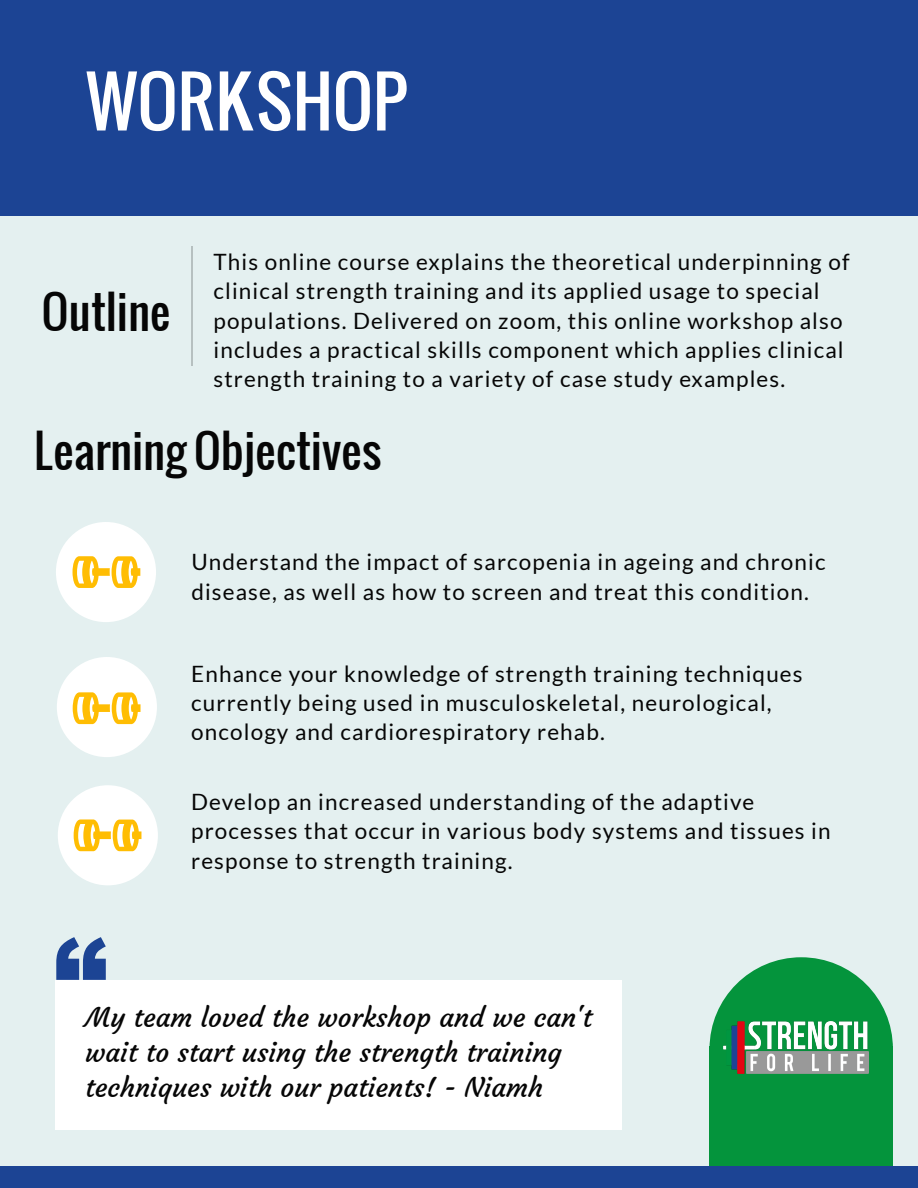
<style>
.page{position:relative;width:918px;height:1188px;background:#e4f0f0}
.page>*{position:absolute;margin:0;border:0;box-sizing:border-box;transform-origin:0 0}
.t1{font:67.5px "Oswald";color:#fff}
.t2{font:45px "Oswald";color:#060606}
.t3{font:27px/34.8px "Courgette";color:#060606}
.t4{font:22.5px/29.2px "Lato";letter-spacing:.05em;color:#060606}
</style>
<div class="page">
<div style="left:0;top:0;width:918px;height:216px;background:#1c4494"></div>
<div style="left:0;top:1167px;width:832px;height:21px;background:#1c4494"></div>
<div style="left:832px;top:1167px;width:86px;height:21px;background:#1c4494"></div>
<hr style="left:191px;top:325px;width:1px;height:41px;background:#060606">
<hr style="left:191px;top:283px;width:1px;height:42px;background:#060606">
<hr style="left:191px;top:247px;width:1px;height:36px;background:#060606">
<div style="left:710px;top:1052px;width:183px;height:114px;background:#04943c"></div>
<div style="left:710px;top:1047px;width:183px;height:8px;background:#04943c"></div>
<svg style="left:710px;top:957px;width:183px;height:92px"></svg>
<div style="left:56px;top:522px;width:100px;height:100px;background:#fff;border-radius:50%"></div>
<div style="left:57px;top:657px;width:100px;height:100px;background:#fff;border-radius:50%"></div>
<div style="left:58px;top:785px;width:100px;height:100px;background:#fff;border-radius:50%"></div>
<div style="left:55px;top:980px;width:567px;height:149px;background:#fff"></div>
<svg style="left:56px;top:937px;width:50px;height:43px"></svg>
<svg style="left:73px;top:556px;width:67px;height:32px"></svg>
<svg style="left:73px;top:692px;width:68px;height:32px"></svg>
<svg style="left:74px;top:819px;width:67px;height:32px"></svg>
<img style="left:724px;top:1022px;width:145px;height:51px">
<h1 class="t1" style="left:84px;top:50px;width:326px">WORKSHOP</h1>
<p class="t4" style="left:213px;top:247px;width:638px">This online course explains the theoretical underpinning of clinical strength training and its applied usage to special populations. Delivered on zoom, this online workshop also includes a practical skills component which applies clinical strength training to a variety of case study examples.</p>
<h2 class="t2" style="left:34px;top:417px;width:349px">Learning Objectives</h2>
<h2 class="t2" style="left:42px;top:277px;width:130px">Outline</h2>
<p class="t4" style="left:191px;top:547px;width:636px">Understand the impact of sarcopenia in ageing and chronic disease, as well as how to screen and treat this condition.</p>
<p class="t4" style="left:191px;top:658px;width:613px">Enhance your knowledge of strength training techniques currently being used in musculoskeletal, neurological, oncology and cardiorespiratory rehab.</p>
<p class="t4" style="left:191px;top:787px;width:641px">Develop an increased understanding of the adaptive processes that occur in various body systems and tissues in response to strength training.</p>
<p class="t3" style="left:85px;top:1000px;width:508px">My team loved the workshop and we can't wait to start using the strength training techniques with our patients! - Niamh</p>
</div>
